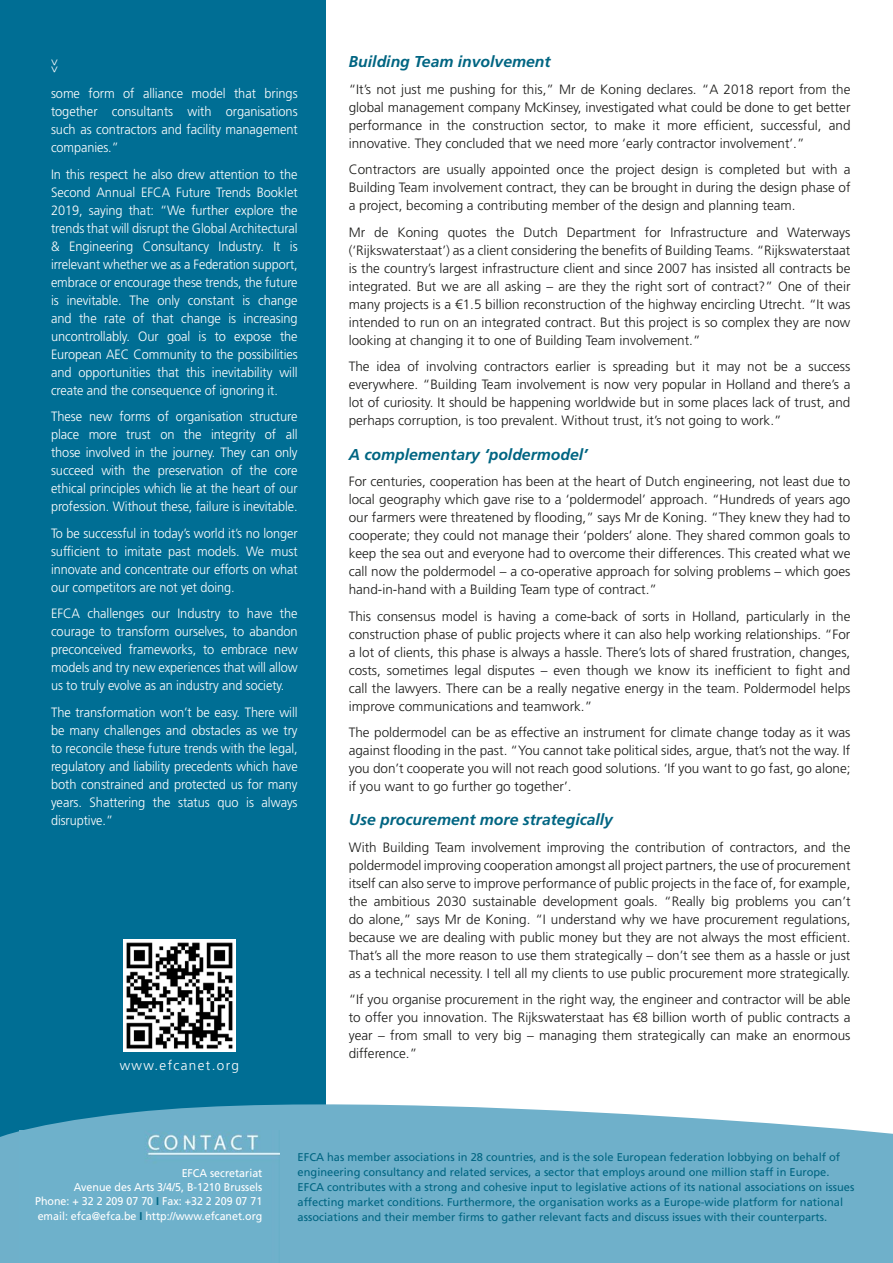
<style>
.page{position:relative;width:893px;height:1263px;background:#fff}
.page>*{position:absolute;margin:0;border:0;box-sizing:border-box;transform-origin:0 0}
.t1{font:italic 700 15.75px "Frutiger LT Std";color:#006582}
.t2{font:300 13.5px/18px "Frutiger LT Std";color:#1a1a18;text-align:justify}
.t3{font:300 13.5px/18px "Frutiger LT Std";letter-spacing:-.005em;color:#fff;text-align:justify;scale:.95 1}
.t4{font:300 13.5px/18px "Frutiger LT Std";letter-spacing:-.005em;color:#fff;text-align:justify;scale:.94 1}
.t5{font:300 13.5px "Frutiger LT Std";letter-spacing:.1em;color:#fff}
.t6{font:300 12px "Frutiger LT Std";color:#fff;scale:.94 1}
.t7{font:11.25px/15px "Frutiger LT Std";color:#006582}
.t8{font:11.25px/14.4px "Frutiger LT Std";color:#fff;text-align:right;scale:.95 1}
.s1{font-weight:700;color:#006582}
</style>
<div class="page">
<div style="left:0;top:0;width:325px;height:1263px;background:#006e94"></div>
<svg style="left:0;top:1095px;width:893px;height:168px;fill:#6fb0ca"></svg>
<div style="left:20px;top:1131px;width:259px;height:132px;background:#6eb1cb"></div>
<img style="left:124px;top:940px;width:111px;height:111px">
<p class="t6" style="left:62px;top:59px;width:16px;rotate:90deg">&gt;&gt;</p>
<p class="t3" style="left:51px;top:85px;width:261px">some form of alliance model that brings together consultants with organisations such as contractors and facility management companies.”</p>
<p class="t3" style="left:51px;top:165px;width:261px">In this respect he also drew attention to the Second Annual EFCA Future Trends Booklet 2019, saying that: “We further explore the trends that will disrupt the Global Architectural &amp; Engineering Consultancy Industry. It is irrelevant whether we as a Federation support, embrace or encourage these trends, the future is inevitable. The only constant is change and the rate of that change is increasing uncontrollably. Our goal is to expose the European AEC Community to the possibilities and opportunities that this inevitability will create and the consequence of ignoring it.</p>
<p class="t3" style="left:51px;top:408px;width:261px">These new forms of organisation structure place more trust on the integrity of all those involved in the journey. They can only succeed with the preservation of the core ethical principles which lie at the heart of our profession. Without these, failure is inevitable.</p>
<p class="t4" style="left:51px;top:524px;width:264px">To be successful in today’s world it’s no longer sufficient to imitate past models. We must innovate and concentrate our efforts on what our competitors are not yet doing.</p>
<p class="t3" style="left:51px;top:605px;width:261px">EFCA challenges our Industry to have the courage to transform ourselves, to abandon preconceived frameworks, to embrace new models and try new experiences that will allow us to truly evolve as an industry and society.</p>
<p class="t3" style="left:51px;top:703px;width:261px">The transformation won’t be easy. There will be many challenges and obstacles as we try to reconcile these future trends with the legal, regulatory and liability precedents which have both constrained and protected us for many years. Shattering the status quo is always disruptive.”</p>
<p class="t5" style="left:120px;top:1058px;width:121px">www.efcanet.org</p>
<p class="t1" style="left:349px;top:53px;width:203px">Building Team involvement</p>
<p class="t2" style="left:349px;top:80px;width:503px">“It’s not just me pushing for this,” Mr de Koning declares. “A 2018 report from the global management company McKinsey, investigated what could be done to get better performance in the construction sector, to make it more efficient, successful, and innovative. They concluded that we need more ‘early contractor involvement’.”</p>
<p class="t2" style="left:349px;top:161px;width:503px">Contractors are usually appointed once the project design is completed but with a Building Team involvement contract, they can be brought in during the design phase of a project, becoming a contributing member of the design and planning team.</p>
<p class="t2" style="left:349px;top:223px;width:503px">Mr de Koning quotes the Dutch Department for Infrastructure and Waterways (‘Rijkswaterstaat’) as a client considering the benefits of Building Teams. “Rijkswaterstaat is the country’s largest infrastructure client and since 2007 has insisted all contracts be integrated. But we are all asking – are they the right sort of contract?” One of their many projects is a €1.5 billion reconstruction of the highway encircling Utrecht. “It was intended to run on an integrated contract. But this project is so complex they are now looking at changing it to one of Building Team involvement.”</p>
<p class="t2" style="left:349px;top:358px;width:503px">The idea of involving contractors earlier is spreading but it may not be a success everywhere. “Building Team involvement is now very popular in Holland and there’s a lot of curiosity. It should be happening worldwide but in some places lack of trust, and perhaps corruption, is too prevalent. Without trust, it’s not going to work.”</p>
<p class="t1" style="left:349px;top:445px;width:240px">A complementary ‘poldermodel’</p>
<p class="t2" style="left:349px;top:473px;width:503px">For centuries, cooperation has been at the heart of Dutch engineering, not least due to local geography which gave rise to a ‘poldermodel’ approach. “Hundreds of years ago our farmers were threatened by flooding,” says Mr de Koning. “They knew they had to cooperate; they could not manage their ‘polders’ alone. They shared common goals to keep the sea out and everyone had to overcome their differences. This created what we call now the poldermodel – a co-operative approach for solving problems – which goes hand-in-hand with a Building Team type of contract.”</p>
<p class="t2" style="left:349px;top:607px;width:503px">This consensus model is having a come-back of sorts in Holland, particularly in the construction phase of public projects where it can also help working relationships. “For a lot of clients, this phase is always a hassle. There’s lots of shared frustration, changes, costs, sometimes legal disputes – even though we know its inefficient to fight and call the lawyers. There can be a really negative energy in the team. Poldermodel helps improve communications and teamwork.”</p>
<p class="t2" style="left:349px;top:724px;width:503px">The poldermodel can be as effective an instrument for climate change today as it was against flooding in the past. “You cannot take political sides, argue, that’s not the way. If you don’t cooperate you will not reach good solutions. ‘If you want to go fast, go alone; if you want to go further go together’.</p>
<p class="t1" style="left:349px;top:811px;width:266px">Use procurement more strategically</p>
<p class="t2" style="left:349px;top:838px;width:503px">With Building Team involvement improving the contribution of contractors, and the poldermodel improving cooperation amongst all project partners, the use of procurement itself can also serve to improve performance of public projects in the face of, for example, the ambitious 2030 sustainable development goals. “Really big problems you can’t do alone,” says Mr de Koning. “I understand why we have procurement regulations, because we are dealing with public money but they are not always the most efficient.<br>That’s all the more reason to use them strategically – don’t see them as a hassle or just as a technical necessity. I tell all my clients to use public procurement more strategically.</p>
<p class="t2" style="left:349px;top:991px;width:503px">“If you organise procurement in the right way, the engineer and contractor will be able to offer you innovation. The Rijkswaterstaat has €8 billion worth of public contracts a year – from small to very big – managing them strategically can make an enormous difference.”</p>
<p class="t8" style="left:35px;top:1165px;width:241px">EFCA secretariat<br>Avenue des Arts 3/4/5, B-1210 Brussels<br>Phone: + 32 2 209 07 70 <span class="s1">I</span> Fax: +32 2 209 07 71 email: efca@efca.be <span class="s1">I</span> http://www.efcanet.org</p>
<p class="t7" style="left:298px;top:1149px;width:558px">EFCA has member associations in 28 countries, and is the sole European federation lobbying on behalf of engineering consultancy and related services, a sector that employs around one million staff in Europe.<br>EFCA contributes with a strong and cohesive input to legislative actions of its national associations on issues affecting market conditions. Furthermore, the organisation works as a Europe-wide platform for national associations and their member firms to gather relevant facts and discuss issues with their counterparts.</p>
</div>
